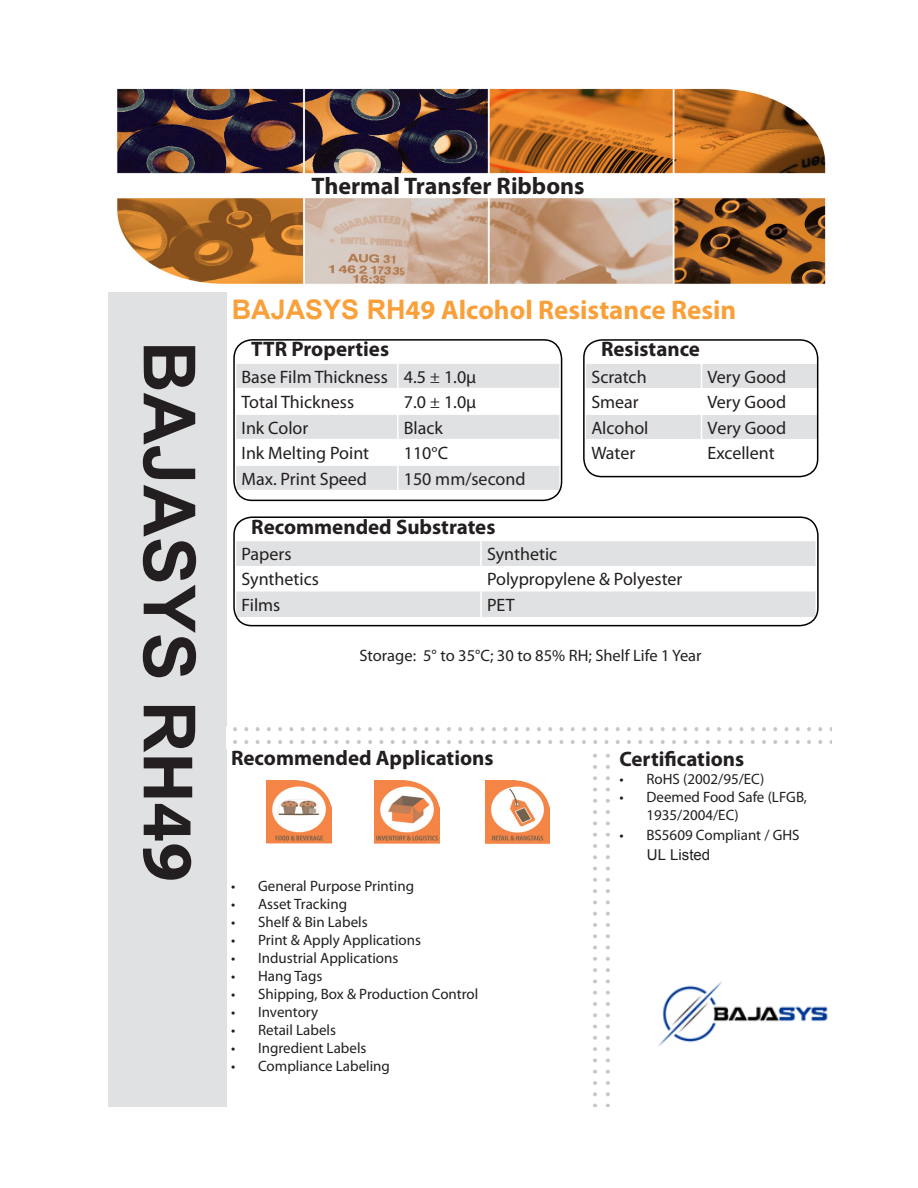
<style>
.page{position:relative;width:918px;height:1188px;background:#fff}
.page>*{position:absolute;margin:0;border:0;box-sizing:border-box;transform-origin:0 0}
.t1{font:700 72px "Arial";color:#231f20}
.t2{font:700 27px "Myriad Pro";color:#f9a03a}
.t3{font:700 24px "Myriad Pro";color:#231f20}
.t4{font:700 21px "Myriad Pro";color:#231f20}
.t5{font:18px "Myriad Pro";color:#231f20}
.t6{font:16.5px "Myriad Pro";color:#231f20}
.t7{font:15px/18px "Myriad Pro";color:#231f20}
.t8{font:15px "Arial";color:#231f20}
.s1{font-family:"Myriad Pro"}
.s2{font-family:"Arial"}
.s3{font-family:"Minion Pro"}
</style>
<div class="page">
<div style="left:108px;top:82px;width:119px;height:1025px;background:#e0e1e3"></div>
<img style="left:108px;top:82px;width:718px;height:210px">
<svg style="left:236px;top:364px;width:323px;height:126px"></svg>
<hr style="left:398px;top:464px;width:163px;height:2px;background:#fff">
<hr style="left:397px;top:466px;width:2px;height:24px;background:#fff">
<div style="left:233px;top:339px;width:329px;height:162px;border:2px solid #000;border-radius:19px"></div>
<img style="left:233px;top:728px;width:599px;height:16px">
<img style="left:593px;top:753px;width:16px;height:354px">
<svg style="left:236px;top:541px;width:580px;height:76px;fill:#e0e1e3"></svg>
<hr style="left:480px;top:541px;width:2px;height:25px;background:#fff">
<hr style="left:480px;top:566px;width:2px;height:25px;background:#fff">
<hr style="left:480px;top:591px;width:2px;height:26px;background:#fff">
<div style="left:233px;top:516px;width:586px;height:110px;border:2px solid #000;border-radius:18px"></div>
<svg style="left:586px;top:364px;width:232px;height:100px"></svg>
<div style="left:583px;top:339px;width:235px;height:138px;border:2px solid #000;border-radius:18px"></div>
<img style="left:375px;top:780px;width:65px;height:64px">
<img style="left:485px;top:780px;width:65px;height:64px">
<img style="left:266px;top:780px;width:65px;height:64px">
<img style="left:658px;top:981px;width:170px;height:66px">
<h3 class="t3" style="left:312px;top:170px;width:275px">Thermal Transfer Ribbons</h3>
<h1 class="t1" style="left:209px;top:341px;width:543px;rotate:90deg">BAJASYS R<span class="s1">H49</span></h1>
<h2 class="t2" style="left:232px;top:292px;width:506px"><span class="s2">BAJASYS RH</span>49 Alcohol Resistance Resin</h2>
<p class="t4" style="left:251px;top:336px;width:139px">TTR Properties</p>
<p class="t5" style="left:242px;top:365px;width:148px">Base Film Thickness</p>
<p class="t5" style="left:404px;top:365px;width:74px">4.5 <span class="s3">±</span> 1.0µ</p>
<p class="t5" style="left:242px;top:391px;width:114px">Total Thickness</p>
<p class="t5" style="left:404px;top:391px;width:74px">7.0 <span class="s3">±</span> 1.0µ</p>
<p class="t5" style="left:242px;top:416px;width:68px">Ink Color</p>
<p class="t5" style="left:404px;top:416px;width:41px">Black</p>
<p class="t5" style="left:242px;top:442px;width:129px">Ink Melting Point</p>
<p class="t5" style="left:404px;top:442px;width:46px">110<span class="s3">°</span>C</p>
<p class="t5" style="left:242px;top:468px;width:127px">Max. Print Speed</p>
<p class="t5" style="left:404px;top:468px;width:123px">150 mm/second</p>
<p class="t4" style="left:601px;top:336px;width:100px">Resistance</p>
<p class="t5" style="left:591px;top:366px;width:57px">Scratch</p>
<p class="t5" style="left:708px;top:366px;width:80px">Very Good</p>
<p class="t5" style="left:591px;top:391px;width:49px">Smear</p>
<p class="t5" style="left:708px;top:391px;width:80px">Very Good</p>
<p class="t5" style="left:591px;top:417px;width:59px">Alcohol</p>
<p class="t5" style="left:708px;top:417px;width:80px">Very Good</p>
<p class="t5" style="left:591px;top:442px;width:45px">Water</p>
<p class="t5" style="left:708px;top:442px;width:69px">Excellent</p>
<p class="t4" style="left:251px;top:513px;width:246px">Recommended Substrates</p>
<p class="t5" style="left:242px;top:543px;width:52px">Papers</p>
<p class="t5" style="left:487px;top:543px;width:72px">Synthetic</p>
<p class="t5" style="left:242px;top:568px;width:79px">Synthetics</p>
<p class="t5" style="left:487px;top:568px;width:197px">Polypropylene &amp; Polyester</p>
<p class="t5" style="left:242px;top:594px;width:40px">Films</p>
<p class="t5" style="left:487px;top:594px;width:29px">PET</p>
<p class="t6" style="left:359px;top:645px;width:344px">Storage: 5° to 35°C; 30 to 85% RH; Shelf Life 1 Year</p>
<p class="t4" style="left:231px;top:745px;width:264px">Recommended Applications</p>
<p class="t7" style="left:231px;top:877px;width:184px">• General Purpose Printing</p>
<p class="t7" style="left:231px;top:895px;width:118px">• Asset Tracking</p>
<p class="t7" style="left:231px;top:913px;width:138px">• Shelf &amp; Bin Labels</p>
<p class="t7" style="left:231px;top:931px;width:191px">• Print &amp; Apply Applications</p>
<p class="t7" style="left:231px;top:949px;width:169px">• Industrial Applications</p>
<p class="t7" style="left:231px;top:967px;width:93px">• Hang Tags</p>
<p class="t7" style="left:231px;top:985px;width:249px">• Shipping, Box &amp; Production Control</p>
<p class="t7" style="left:231px;top:1003px;width:89px">• Inventory</p>
<p class="t7" style="left:231px;top:1021px;width:106px">• Retail Labels</p>
<p class="t7" style="left:231px;top:1039px;width:137px">• Ingredient Labels</p>
<p class="t7" style="left:231px;top:1057px;width:160px">• Compliance Labeling</p>
<p class="t4" style="left:619px;top:745px;width:126px">Certifications</p>
<p class="t7" style="left:619px;top:770px;width:147px">• RoHS (2002/95/EC)</p>
<p class="t7" style="left:646px;top:788px;width:162px;text-indent:-27px">• Deemed Food Safe (LFGB,<br>1935/2004/EC)</p>
<p class="t7" style="left:619px;top:825px;width:182px">• BS5609 Compliant / GHS</p>
<p class="t8" style="left:647px;top:846px;width:65px">UL Listed</p>
</div>
